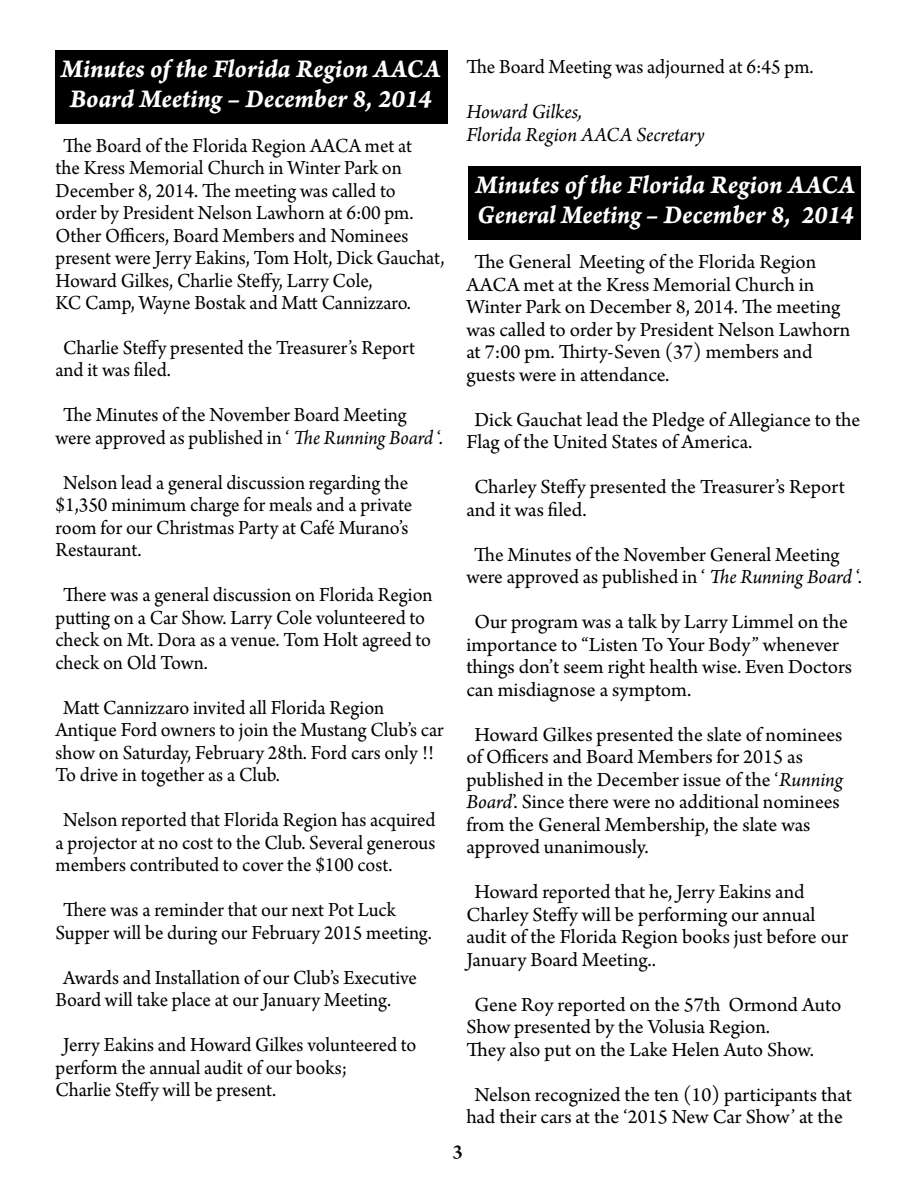
<style>
.page{position:relative;width:918px;height:1188px;background:#fff}
.page>*{position:absolute;margin:0;border:0;box-sizing:border-box;transform-origin:0 0}
.t1{font:27px/30px "Arno Pro Bold Italic Caption";letter-spacing:-.005em;color:#fff;text-align:center;scale:.94 1}
.t2{font:21px/22.5px "Arno Pro";color:#000;scale:.96 1}
.t3{font:21px/22.5px "Arno Pro";color:#000}
.t4{font:italic 21px/22.5px "Arno Pro";letter-spacing:-.005em;color:#000}
.t5{font:600 21px "Arno Pro";color:#000}
.s1{font-style:italic}
</style>
<div class="page">
<div style="left:56px;top:50px;width:392px;height:74px;background:#000"></div>
<div style="left:468px;top:167px;width:393px;height:73px;background:#000"></div>
<p class="t1" style="left:61px;top:54px;width:405px">Minutes of the Florida Region AACA<br>Board Meeting – December 8, 2014</p>
<p class="t2" style="left:56px;top:135px;width:407px;text-indent:8px">The Board of the Florida Region AACA met at<br>the Kress Memorial Church in Winter Park on December 8, 2014. The meeting was called to<br>order by President Nelson Lawhorn at 6:00 pm.<br>Other Officers, Board Members and Nominees present were Jerry Eakins, Tom Holt, Dick Gauchat, Howard Gilkes, Charlie Steffy, Larry Cole,<br>KC Camp, Wayne Bostak and Matt Cannizzaro.</p>
<p class="t2" style="left:56px;top:338px;width:376px;text-indent:8px">Charlie Steffy presented the Treasurer’s Report and it was filed.</p>
<p class="t2" style="left:56px;top:405px;width:405px;text-indent:8px">The Minutes of the November Board Meeting were approved as published in ‘ <span class="s1">The Running Board</span> ‘.</p>
<p class="t2" style="left:56px;top:473px;width:373px;text-indent:8px">Nelson lead a general discussion regarding the $1,350 minimum charge for meals and a private room for our Christmas Party at Café Murano’s Restaurant.</p>
<p class="t2" style="left:56px;top:585px;width:394px;text-indent:8px">There was a general discussion on Florida Region putting on a Car Show. Larry Cole volunteered to check on Mt. Dora as a venue. Tom Holt agreed to check on Old Town.</p>
<p class="t2" style="left:56px;top:697px;width:406px;text-indent:8px">Matt Cannizzaro invited all Florida Region Antique Ford owners to join the Mustang Club’s car show on Saturday, February 28th. Ford cars only !!<br>To drive in together as a Club.</p>
<p class="t2" style="left:56px;top:810px;width:397px;text-align:justify;text-indent:8px">Nelson reported that Florida Region has acquired a projector at no cost to the Club. Several generous members contributed to cover the $100 cost.</p>
<p class="t2" style="left:56px;top:900px;width:394px;text-indent:8px">There was a reminder that our next Pot Luck<br>Supper will be during our February 2015 meeting.</p>
<p class="t2" style="left:56px;top:967px;width:378px;text-indent:8px">Awards and Installation of our Club’s Executive<br>Board will take place at our January Meeting.</p>
<p class="t2" style="left:56px;top:1035px;width:378px;text-indent:8px">Jerry Eakins and Howard Gilkes volunteered to perform the annual audit of our books;<br>Charlie Steffy will be present.</p>
<p class="t2" style="left:466px;top:57px;width:363px">The Board Meeting was adjourned at 6:45 pm.</p>
<p class="t4" style="left:466px;top:102px;width:240px">Howard Gilkes,<br>Florida Region AACA Secretary</p>
<p class="t1" style="left:475px;top:170px;width:405px;text-align:left">Minutes of the Florida Region AACA<br>General Meeting – December 8, 2014</p>
<p class="t3" style="left:466px;top:252px;width:386px;text-indent:8px">The General Meeting of the Florida Region AACA met at the Kress Memorial Church in Winter Park on December 8, 2014. The meeting was called to order by President Nelson Lawhorn at 7:00 pm. Thirty-Seven (37) members and guests were in attendance.</p>
<p class="t3" style="left:466px;top:409px;width:396px;text-indent:8px">Dick Gauchat lead the Pledge of Allegiance to the<br>Flag of the United States of America.</p>
<p class="t3" style="left:466px;top:477px;width:380px;text-indent:8px">Charley Steffy presented the Treasurer’s Report and it was filed.</p>
<p class="t3" style="left:466px;top:544px;width:397px;text-indent:8px">The Minutes of the November General Meeting were approved as published in ‘ <span class="s1">The Running Board</span> ‘.</p>
<p class="t3" style="left:466px;top:612px;width:387px;text-indent:8px">Our program was a talk by Larry Limmel on the importance to “Listen To Your Body” whenever things don’t seem right health wise. Even Doctors can misdiagnose a symptom.</p>
<p class="t3" style="left:466px;top:724px;width:378px;text-indent:8px">Howard Gilkes presented the slate of nominees of Officers and Board Members for 2015 as published in the December issue of the ‘<span class="s1">Running Board</span>’. Since there were no additional nominees from the General Membership, the slate was approved unanimously.</p>
<p class="t3" style="left:466px;top:882px;width:383px;text-indent:8px">Howard reported that he, Jerry Eakins and Charley Steffy will be performing our annual audit of the Florida Region books just before our January Board Meeting..</p>
<p class="t3" style="left:466px;top:994px;width:377px;text-indent:8px">Gene Roy reported on the 57th Ormond Auto<br>Show presented by the Volusia Region.<br>They also put on the Lake Helen Auto Show.</p>
<p class="t3" style="left:466px;top:1084px;width:387px;text-align:center">Nelson recognized the ten (10) participants that had their cars at the ‘2015 New Car Show’ at the</p>
<p class="t5" style="left:453px;top:1140px;width:12px">3</p>
</div>
